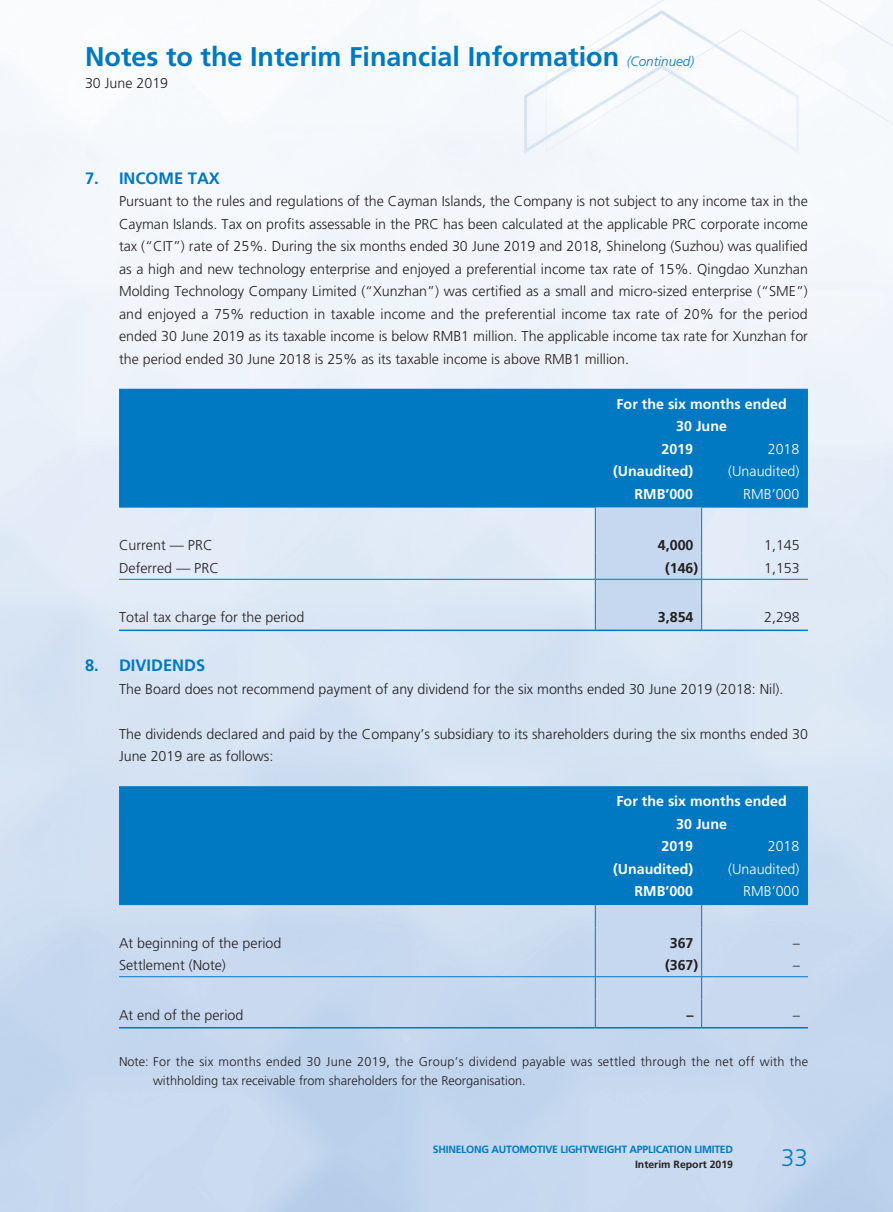
<style>
.page{position:relative;width:893px;height:1212px;background:#fff}
.page>*{position:absolute;margin:0;border:0;box-sizing:border-box;transform-origin:0 0}
.t1{font:700 27px "Frutiger LT Std";color:#0079c2}
.t2{font:300 24px "Frutiger LT Std";color:#0079c2}
.t3{font:700 16.5px "Frutiger LT Std";color:#0079c2}
.t4{font:300 14.25px/22.5px "Frutiger LT Std";color:#231f20;text-align:justify}
.t5{font:700 14.25px "Frutiger LT Std";color:#fff}
.t6{font:300 14.25px "Frutiger LT Std";color:#fff}
.t7{font:700 14.25px "Frutiger LT Std";color:#231f20}
.t8{font:300 12.75px/19.5px "Frutiger LT Std";letter-spacing:.02em;color:#231f20}
.t9{font:700 10.5px "Frutiger LT Std";letter-spacing:-.025em;color:#0079c2}
.t10{font:700 10.5px "Frutiger LT Std";color:#231f20}
.s1{font-weight:300;font-style:italic;font-size:13.5px}
</style>
<div class="page">
<img style="left:0;top:0;width:893px;height:1212px">
<div style="left:119px;top:389px;width:689px;height:119px;background:#0079c2"></div>
<div style="left:595px;top:508px;width:107px;height:123px;background:#c6d8ef"></div>
<hr style="left:119px;top:579px;width:476px;height:1px;background:#0079c2">
<hr style="left:596px;top:579px;width:105px;height:1px;background:#0079c2">
<hr style="left:702px;top:579px;width:106px;height:1px;background:#0079c2">
<hr style="left:119px;top:629px;width:476px;height:2px;background:#0079c2">
<hr style="left:596px;top:629px;width:105px;height:2px;background:#0079c2">
<hr style="left:702px;top:629px;width:106px;height:2px;background:#0079c2">
<div style="left:119px;top:786px;width:689px;height:119px;background:#0079c2"></div>
<div style="left:595px;top:905px;width:107px;height:123px;background:#c6d8ef"></div>
<hr style="left:119px;top:976px;width:476px;height:1px;background:#0079c2">
<hr style="left:596px;top:976px;width:105px;height:1px;background:#0079c2">
<hr style="left:702px;top:976px;width:106px;height:1px;background:#0079c2">
<hr style="left:119px;top:1027px;width:476px;height:1px;background:#0079c2">
<hr style="left:596px;top:1027px;width:105px;height:1px;background:#0079c2">
<hr style="left:702px;top:1027px;width:106px;height:1px;background:#0079c2">
<h1 class="t1" style="left:85px;top:41px;width:611px">Notes to the Interim Financial Information <span class="s1">(Continued)</span></h1>
<p class="t4" style="left:85px;top:73px;width:85px">30 June 2019</p>
<p class="t3" style="left:85px;top:168px;width:136px">7. INCOME TAX</p>
<p class="t4" style="left:119px;top:190px;width:690px">Pursuant to the rules and regulations of the Cayman Islands, the Company is not subject to any income tax in the Cayman Islands. Tax on profits assessable in the PRC has been calculated at the applicable PRC corporate income tax (“CIT”) rate of 25%. During the six months ended 30 June 2019 and 2018, Shinelong (Suzhou) was qualified as a high and new technology enterprise and enjoyed a preferential income tax rate of 15%. Qingdao Xunzhan Molding Technology Company Limited (“Xunzhan”) was certified as a small and micro-sized enterprise (“SME”) and enjoyed a 75% reduction in taxable income and the preferential income tax rate of 20% for the period ended 30 June 2019 as its taxable income is below RMB1 million. The applicable income tax rate for Xunzhan for the period ended 30 June 2018 is 25% as its taxable income is above RMB1 million.</p>
<p class="t5" style="left:616px;top:395px;width:172px">For the six months ended</p>
<p class="t5" style="left:676px;top:418px;width:52px">30 June</p>
<p class="t5" style="left:661px;top:440px;width:33px">2019</p>
<p class="t6" style="left:768px;top:441px;width:33px">2018</p>
<p class="t5" style="left:613px;top:463px;width:81px">(Unaudited)</p>
<p class="t6" style="left:728px;top:463px;width:73px">(Unaudited)</p>
<p class="t5" style="left:634px;top:485px;width:60px">RMB’000</p>
<p class="t6" style="left:743px;top:486px;width:58px">RMB’000</p>
<p class="t4" style="left:119px;top:534px;width:95px">Current — PRC</p>
<p class="t7" style="left:658px;top:537px;width:37px">4,000</p>
<p class="t4" style="left:764px;top:534px;width:37px">1,145</p>
<p class="t4" style="left:119px;top:557px;width:101px">Deferred — PRC</p>
<p class="t7" style="left:665px;top:559px;width:35px">(146)</p>
<p class="t4" style="left:764px;top:557px;width:37px">1,153</p>
<p class="t4" style="left:119px;top:606px;width:187px">Total tax charge for the period</p>
<p class="t7" style="left:658px;top:609px;width:37px">3,854</p>
<p class="t4" style="left:764px;top:606px;width:37px">2,298</p>
<p class="t3" style="left:85px;top:656px;width:122px">8. DIVIDENDS</p>
<p class="t4" style="left:119px;top:678px;width:666px">The Board does not recommend payment of any dividend for the six months ended 30 June 2019 (2018: Nil).</p>
<p class="t4" style="left:119px;top:723px;width:690px">The dividends declared and paid by the Company’s subsidiary to its shareholders during the six months ended 30<br>June 2019 are as follows:</p>
<p class="t5" style="left:616px;top:793px;width:172px">For the six months ended</p>
<p class="t5" style="left:676px;top:815px;width:52px">30 June</p>
<p class="t5" style="left:661px;top:838px;width:33px">2019</p>
<p class="t6" style="left:768px;top:838px;width:33px">2018</p>
<p class="t5" style="left:613px;top:860px;width:81px">(Unaudited)</p>
<p class="t6" style="left:728px;top:861px;width:73px">(Unaudited)</p>
<p class="t5" style="left:634px;top:883px;width:60px">RMB’000</p>
<p class="t6" style="left:743px;top:883px;width:58px">RMB’000</p>
<p class="t4" style="left:119px;top:932px;width:164px">At beginning of the period</p>
<p class="t7" style="left:670px;top:934px;width:25px">367</p>
<p class="t4" style="left:793px;top:932px;width:9px">–</p>
<p class="t4" style="left:119px;top:954px;width:108px">Settlement (Note)</p>
<p class="t7" style="left:665px;top:957px;width:35px">(367)</p>
<p class="t4" style="left:793px;top:954px;width:9px">–</p>
<p class="t4" style="left:119px;top:1004px;width:126px">At end of the period</p>
<p class="t7" style="left:686px;top:1006px;width:9px">–</p>
<p class="t4" style="left:793px;top:1004px;width:9px">–</p>
<p class="t8" style="left:153px;top:1052px;width:657px;text-indent:-34px">Note: For the six months ended 30 June 2019, the Group’s dividend payable was settled through the net off with the withholding tax receivable from shareholders for the Reorganisation.</p>
<p class="t9" style="left:433px;top:1142px;width:302px">SHINELONG AUTOMOTIVE LIGHTWEIGHT APPLICATION LIMITED</p>
<p class="t10" style="left:635px;top:1158px;width:100px">Interim Report 2019</p>
<h2 class="t2" style="left:781px;top:1144px;width:28px">33</h2>
</div>
